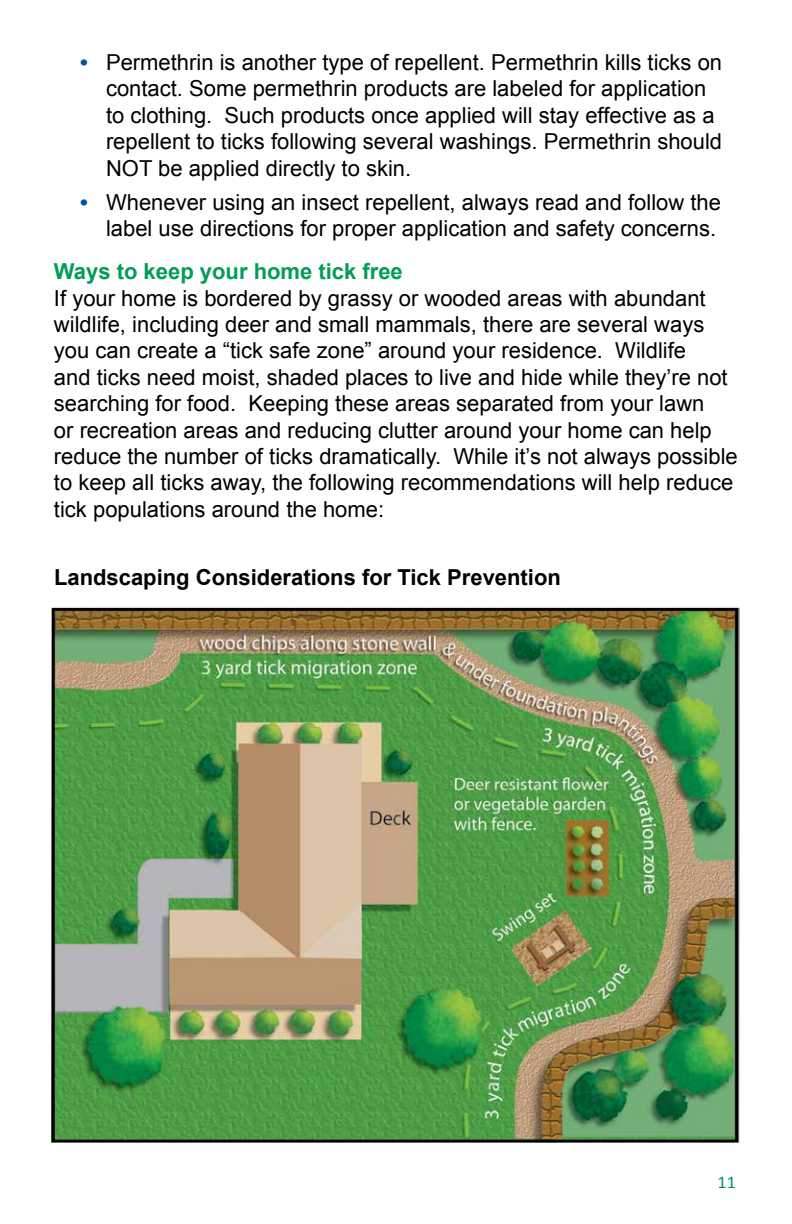
<style>
.page{position:relative;width:792px;height:1224px;background:#fff}
.page>*{position:absolute;margin:0;border:0;box-sizing:border-box;transform-origin:0 0}
.t1{font:22px/26.4px "Arial";color:#000}
.t2{font:700 22px "Arial";color:#000}
.t3{font:700 22px "Arial";color:#009d57}
.t4{font:18px "Calibri";color:#009370}
.s1{font-weight:700;color:#00539f}
</style>
<div class="page">
<img style="left:51px;top:608px;width:689px;height:535px">
<p class="t1" style="left:106px;top:49px;width:618px;text-indent:-26px"><span class="s1">•</span> Permethrin is another type of repellent. Permethrin kills ticks on contact. Some permethrin products are labeled for application to clothing. Such products once applied will stay effective as a repellent to ticks following several washings. Permethrin should NOT be applied directly to skin.</p>
<p class="t1" style="left:80px;top:189px;width:643px;text-align:right"><span class="s1">•</span> Whenever using an insect repellent, always read and follow the label use directions for proper application and safety concerns.</p>
<p class="t3" style="left:54px;top:257px;width:350px">Ways to keep your home tick free</p>
<p class="t1" style="left:54px;top:285px;width:685px">If your home is bordered by grassy or wooded areas with abundant wildlife, including deer and small mammals, there are several ways you can create a “tick safe zone” around your residence. Wildlife<br>and ticks need moist, shaded places to live and hide while they’re not searching for food. Keeping these areas separated from your lawn<br>or recreation areas and reducing clutter around your home can help reduce the number of ticks dramatically. While it’s not always possible to keep all ticks away, the following recommendations will help reduce tick populations around the home:</p>
<p class="t2" style="left:54px;top:562px;width:508px">Landscaping Considerations for Tick Prevention</p>
<p class="t4" style="left:718px;top:1171px;width:20px">11</p>
</div>
